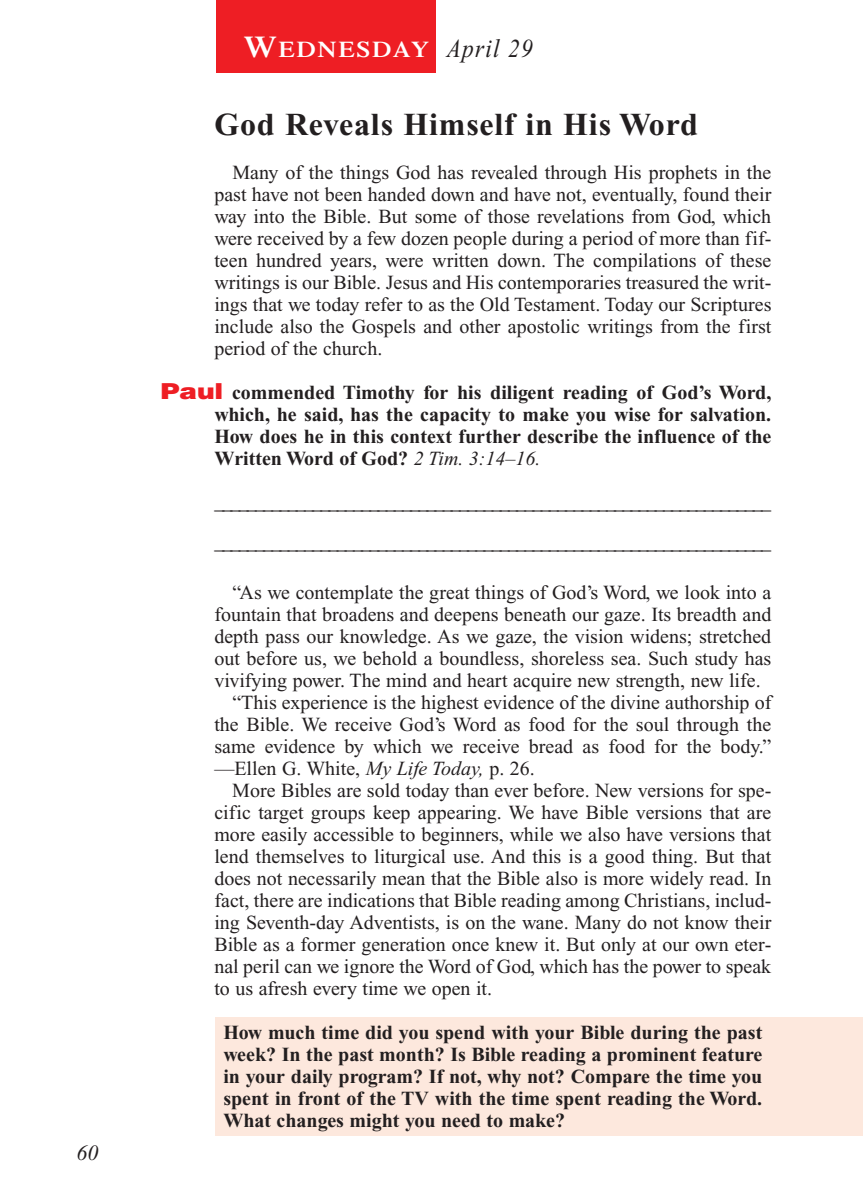
<style>
.page{position:relative;width:864px;height:1188px;background:#fff}
.page>*{position:absolute;margin:0;border:0;box-sizing:border-box;transform-origin:0 0}
.t1{font:700 32px "Times New Roman";letter-spacing:.025em;color:#231f20}
.t2{font:600 22.4px "Times";letter-spacing:.065em;color:#fff;scale:1.1 1}
.t3{font:italic 22px "Times New Roman";color:#231f20}
.t4{font:20px/22px "Times New Roman";color:#231f20;text-align:justify}
.t5{font:700 20px/22px "Times New Roman";color:#231f20;text-align:justify}
.s1{font-size:30px}
.s2{font-family:"Times New Roman";font-weight:400;font-style:italic;font-size:26px;color:#231f20}
.s3{font-family:"Helvetica";font-weight:900;font-size:22px;color:#ee1e24}
.s4{font-weight:400;font-style:italic}
.s5{font-style:italic}
</style>
<div class="page">
<div style="left:216px;top:1018px;width:647px;height:118px;background:#fde8dd"></div>
<div style="left:216px;top:0;width:220px;height:72px;background:#ee1e24"></div>
<p class="t3" style="left:77px;top:1145px;width:23px">60</p>
<p class="t2" style="left:244px;top:41px;width:264px"><span class="s1">W</span>EDNESDAY <span class="s2">April 29</span></p>
<h1 class="t1" style="left:214px;top:114px;width:485px">God Reveals Himself in His Word</h1>
<p class="t4" style="left:214px;top:163px;width:559px;text-indent:18px">Many of the things God has revealed through His prophets in the past have not been handed down and have not, eventually, found their way into the Bible. But some of those revelations from God, which were received by a few dozen people during a period of more than fif&shy;teen hundred years, were written down. The compilations of these writings is our Bible. Jesus and His contemporaries treasured the writ&shy;ings that we today refer to as the Old Testament. Today our Scriptures include also the Gospels and other apostolic writings from the first period of the church.</p>
<p class="t5" style="left:214px;top:383px;width:559px;text-indent:-54px"><span class="s3">Paul</span> commended Timothy for his diligent reading of God’s Word, which, he said, has the capacity to make you wise for salvation.<br>How does he in this context further describe the influence of the Written Word of God? <span class="s4">2 Tim. 3:14–16.</span></p>
<p class="t4" style="left:214px;top:484px;width:558px;line-height:40px">____________________________________________________________________ ____________________________________________________________________</p>
<p class="t4" style="left:232px;top:583px;width:540px">“As we contemplate the great things of God’s Word, we look into a</p>
<p class="t4" style="left:214px;top:605px;width:559px">fountain that broadens and deepens beneath our gaze. Its breadth and</p>
<p class="t4" style="left:214px;top:627px;width:558px">depth pass our knowledge. As we gaze, the vision widens; stretched</p>
<p class="t4" style="left:214px;top:649px;width:559px">out before us, we behold a boundless, shoreless sea. Such study has</p>
<p class="t4" style="left:214px;top:671px;width:548px">vivifying power. The mind and heart acquire new strength, new life.</p>
<p class="t4" style="left:232px;top:693px;width:540px">“This experience is the highest evidence of the divine authorship of</p>
<p class="t4" style="left:214px;top:715px;width:559px">the Bible. We receive God’s Word as food for the soul through the</p>
<p class="t4" style="left:214px;top:737px;width:558px">same evidence by which we receive bread as food for the body.”</p>
<p class="t4" style="left:214px;top:759px;width:322px">—Ellen G. White, <span class="s5">My Life Today,</span> p. 26.</p>
<p class="t4" style="left:232px;top:781px;width:541px">More Bibles are sold today than ever before. New versions for spe-</p>
<p class="t4" style="left:214px;top:803px;width:559px">cific target groups keep appearing. We have Bible versions that are</p>
<p class="t4" style="left:214px;top:825px;width:558px">more easily accessible to beginners, while we also have versions that</p>
<p class="t4" style="left:214px;top:847px;width:559px">lend themselves to liturgical use. And this is a good thing. But that</p>
<p class="t4" style="left:214px;top:869px;width:559px">does not necessarily mean that the Bible also is more widely read. In</p>
<p class="t4" style="left:214px;top:891px;width:559px">fact, there are indications that Bible reading among Christians, includ-</p>
<p class="t4" style="left:214px;top:913px;width:559px">ing Seventh-day Adventists, is on the wane. Many do not know their</p>
<p class="t4" style="left:214px;top:935px;width:559px">Bible as a former generation once knew it. But only at our own eter-</p>
<p class="t4" style="left:214px;top:957px;width:558px">nal peril can we ignore the Word of God, which has the power to speak</p>
<p class="t4" style="left:214px;top:979px;width:279px">to us afresh every time we open it.</p>
<p class="t5" style="left:223px;top:1023px;width:541px">How much time did you spend with your Bible during the past week? In the past month? Is Bible reading a prominent feature in your daily program? If not, why not? Compare the time you spent in front of the TV with the time spent reading the Word.<br>What changes might you need to make?</p>
</div>
